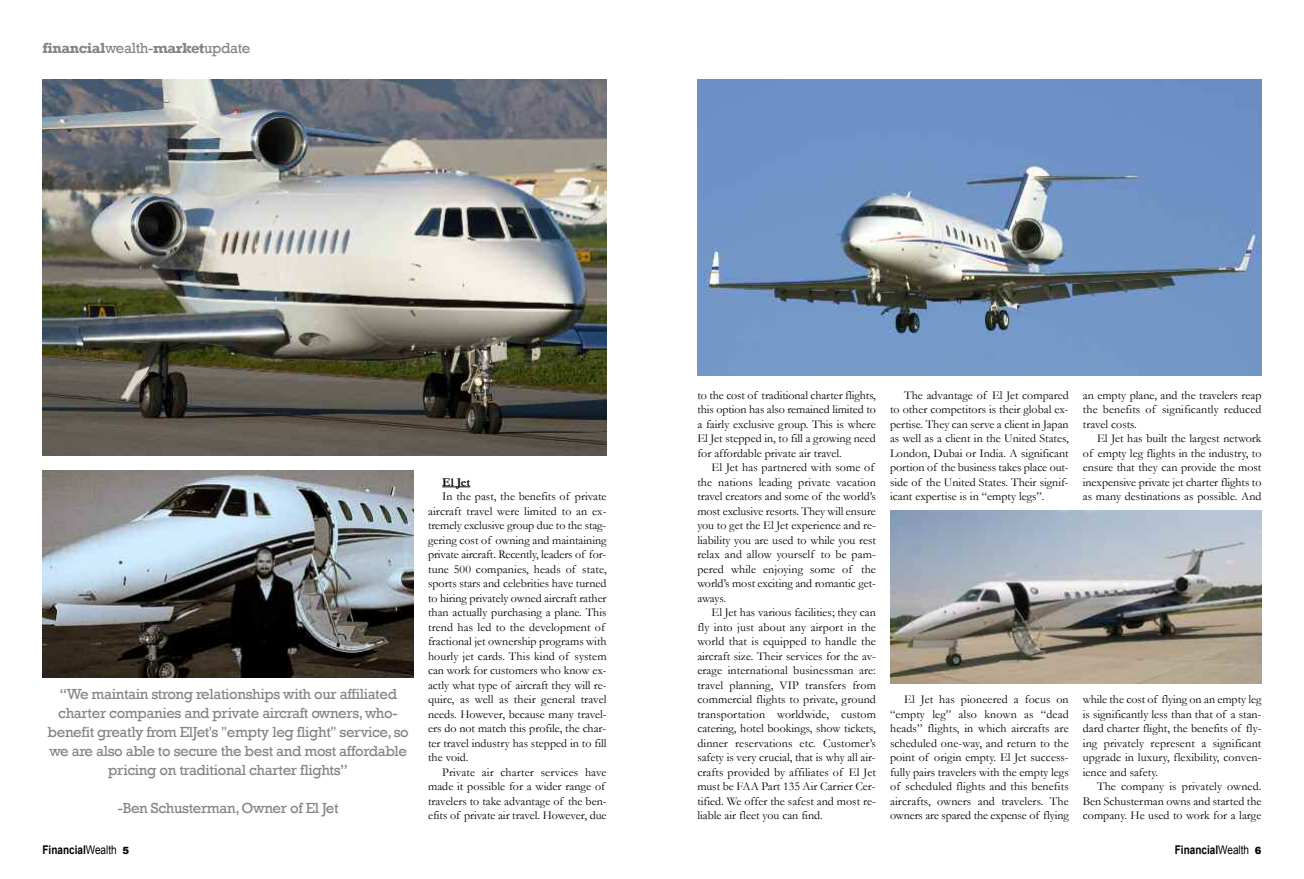
<style>
.page{position:relative;width:1304px;height:879px;background:#fff}
.page>*{position:absolute;margin:0;border:0;box-sizing:border-box;transform-origin:0 0}
.t1{font:15px/19px "Rockwell";letter-spacing:-.025em;color:#858586;text-align:center}
.t2{font:700 15px "Rockwell";letter-spacing:-.025em;color:#858585}
.t3{font:12px/14.5px "Garamond";color:#000;text-align:justify}
.t4{font:700 12px "Arial";color:#000;scale:.83 1}
.t5{font:700 12px "Garamond";color:#000}
.s1{font-weight:400}
.s2{font-weight:900;font-size:10px}
</style>
<div class="page">
<svg style="left:442px;top:486px;width:28px;height:1px"></svg>
<img style="left:43px;top:79px;width:564px;height:376px">
<img style="left:890px;top:510px;width:371px;height:173px">
<img style="left:697px;top:79px;width:564px;height:296px">
<img style="left:43px;top:471px;width:371px;height:206px">
<p class="t2" style="left:43px;top:39px;width:209px">financial<span class="s1">wealth-</span>market<span class="s1">update</span></p>
<p class="t1" style="left:48px;top:684px;width:363px">“We maintain strong relationships with our affiliated charter companies and private aircraft owners,who&shy;benefit greatly from ElJet's "empty leg flight" service, so we are also able to secure the best and most affordable pricing on traditional charter flights”</p>
<p class="t1" style="left:118px;top:798px;width:222px">-Ben Schusterman,Owner of El Jet</p>
<p class="t4" style="left:42px;top:843px;width:106px">Financial<span class="s1">Wealth</span> <span class="s2">5</span></p>
<p class="t5" style="left:442px;top:475px;width:30px">El Jet</p>
<p class="t3" style="left:428px;top:489px;width:180px;text-align:left;text-indent:14px">In the past, the benefits of private aircraft travel were limited to an ex&shy;tremely exclusive group due to the stag&shy;gering cost of owning and maintaining private aircraft. Recently, leaders of for&shy;tune 500 companies, heads of state, sports stars and celebrities have turned to hiring privately owned aircraft rather than actually purchasing a plane. This trend has led to the development of fractional jet ownership programs with hourly jet cards. This kind of system can work for customers who know ex&shy;actly what type of aircraft they will re&shy;quire, as well as their general travel needs. However, because many travel&shy;ers do not match this profile, the char&shy;ter travel industry has stepped in to fill the void.</p>
<p class="t3" style="left:428px;top:765px;width:180px;text-align:left;text-indent:14px">Private air charter services have made it possible for a wider range of travelers to take advantage of the ben&shy;efits of private air travel. However, due</p>
<p class="t3" style="left:697px;top:388px;width:180px">to the cost of traditional charter flights, this option has also remained limited to a fairly exclusive group. This is where El Jet stepped in, to fill a growing need for affordable private air travel.</p>
<p class="t3" style="left:697px;top:460px;width:180px;text-align:left;text-indent:14px">El Jet has partnered with some of the nations leading private vacation travel creators and some of the world’s most exclusive resorts. They will ensure you to get the El Jet experience and re&shy;liability you are used to while you rest relax and allow yourself to be pam&shy;pered while enjoying some of the world’s most exciting and romantic get&shy;aways.</p>
<p class="t3" style="left:697px;top:605px;width:180px;text-indent:14px">El Jet has various facilities; they can fly into just about any airport in the world that is equipped to handle the aircraft size. Their services for the av&shy;erage international businessman are: travel planning, VIP transfers from commercial flights to private, ground transportation worldwide, custom catering, hotel bookings, show tickets, dinner reservations etc. Customer’s safety is very crucial, that is why all air&shy;crafts provided by affiliates of El Jet must be FAA Part 135 Air Carrier Cer&shy;tified. We offer the safest and most re&shy;liable air fleet you can find.</p>
<p class="t3" style="left:890px;top:388px;width:180px;text-indent:14px">The advantage of El Jet compared to other competitors is their global ex&shy;pertise. They can serve a client in Japan as well as a client in the United States, London, Dubai or India. A significant portion of the business takes place out&shy;side of the United States. Their signif&shy;icant expertise is in “empty legs”.</p>
<p class="t3" style="left:1083px;top:388px;width:180px">an empty plane, and the travelers reap the benefits of significantly reduced travel costs.</p>
<p class="t3" style="left:1083px;top:431px;width:180px;text-indent:14px">El Jet has built the largest network of empty leg flights in the industry, to ensure that they can provide the most inexpensive private jet charter flights to as many destinations as possible. And</p>
<p class="t3" style="left:890px;top:692px;width:180px;text-indent:14px">El Jet has pioneered a focus on “empty leg” also known as “dead heads” flights, in which aircrafts are scheduled one-way, and return to the point of origin empty. El Jet success&shy;fully pairs travelers with the empty legs of scheduled flights and this benefits aircrafts, owners and travelers. The owners are spared the expense of flying</p>
<p class="t3" style="left:1083px;top:692px;width:180px">while the cost of flying on an empty leg is significantly less than that of a stan&shy;dard charter flight, the benefits of fly&shy;ing privately represent a significant upgrade in luxury, flexibility, conven&shy;ience and safety.</p>
<p class="t3" style="left:1083px;top:779px;width:180px;text-indent:14px">The company is privately owned.<br>Ben Schusterman owns and started the company. He used to work for a large</p>
<p class="t4" style="left:1175px;top:843px;width:106px">Financial<span class="s1">Wealth</span> <span class="s2">6</span></p>
</div>
